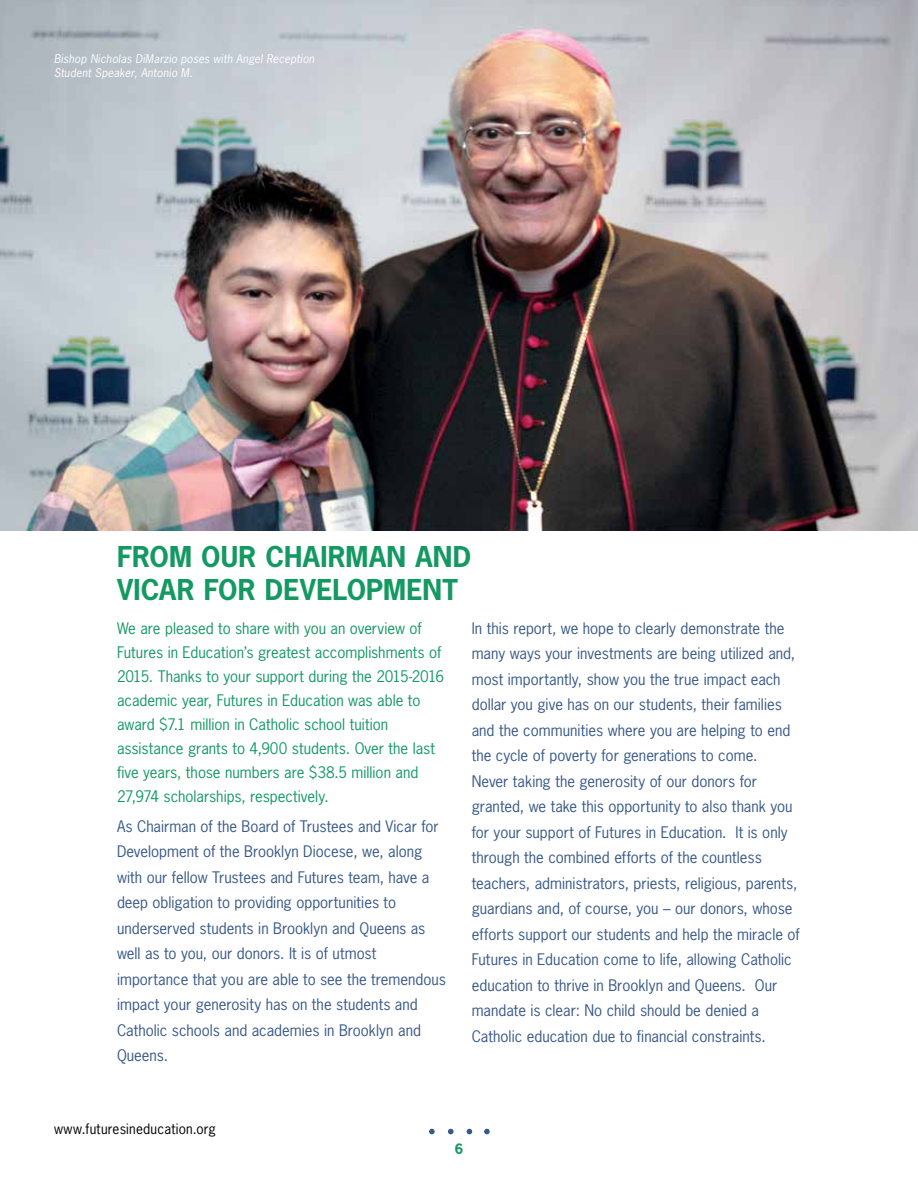
<style>
.page{position:relative;width:918px;height:1188px;background:#fff}
.page>*{position:absolute;margin:0;border:0;box-sizing:border-box;transform-origin:0 0}
.t1{font:700 27px/33px "News Gothic";letter-spacing:.005em;color:#149962}
.t2{font:15px/25.5px "News Gothic";color:#385988}
.t3{font:15px/24px "News Gothic";color:#149962}
.t4{font:13.5px "News Gothic";letter-spacing:.015em;color:#000}
.t5{font:700 13.5px "News Gothic";color:#149962}
.t6{font:italic 11.25px/13.5px "News Gothic";letter-spacing:.015em;color:#fff}
</style>
<div class="page">
<svg style="left:429px;top:1129px;width:6px;height:5px"></svg>
<svg style="left:448px;top:1129px;width:6px;height:5px"></svg>
<svg style="left:467px;top:1129px;width:5px;height:5px"></svg>
<svg style="left:484px;top:1129px;width:6px;height:5px"></svg>
<img style="left:0;top:0;width:918px;height:531px">
<p class="t6" style="left:54px;top:52px;width:262px">Bishop Nicholas DiMarzio poses with Angel Reception<br>Student Speaker, Antonio M.</p>
<h1 class="t1" style="left:117px;top:539px;width:356px">FROM OUR CHAIRMAN AND<br>VICAR FOR DEVELOPMENT</h1>
<p class="t3" style="left:117px;top:615px;width:329px">We are pleased to share with you an overview of Futures in Education’s greatest accomplishments of 2015. Thanks to your support during the 2015-2016 academic year, Futures in Education was able to award $7.1 million in Catholic school tuition assistance grants to 4,900 students. Over the last five years, those numbers are $38.5 million and 27,974 scholarships, respectively.</p>
<p class="t2" style="left:117px;top:813px;width:331px">As Chairman of the Board of Trustees and Vicar for Development of the Brooklyn Diocese, we, along with our fellow Trustees and Futures team, have a deep obligation to providing opportunities to underserved students in Brooklyn and Queens as well as to you, our donors. It is of utmost importance that you are able to see the tremendous impact your generosity has on the students and Catholic schools and academies in Brooklyn and Queens.</p>
<p class="t2" style="left:472px;top:615px;width:330px">In this report, we hope to clearly demonstrate the many ways your investments are being utilized and, most importantly, show you the true impact each dollar you give has on our students, their families and the communities where you are helping to end the cycle of poverty for generations to come.<br>Never taking the generosity of our donors for granted, we take this opportunity to also thank you for your support of Futures in Education. It is only through the combined efforts of the countless teachers, administrators, priests, religious, parents, guardians and, of course, you – our donors, whose efforts support our students and help the miracle of Futures in Education come to life, allowing Catholic education to thrive in Brooklyn and Queens. Our mandate is clear: No child should be denied a Catholic education due to financial constraints.</p>
<p class="t4" style="left:54px;top:1120px;width:164px">www.futuresineducation.org</p>
<p class="t5" style="left:455px;top:1140px;width:10px">6</p>
</div>
